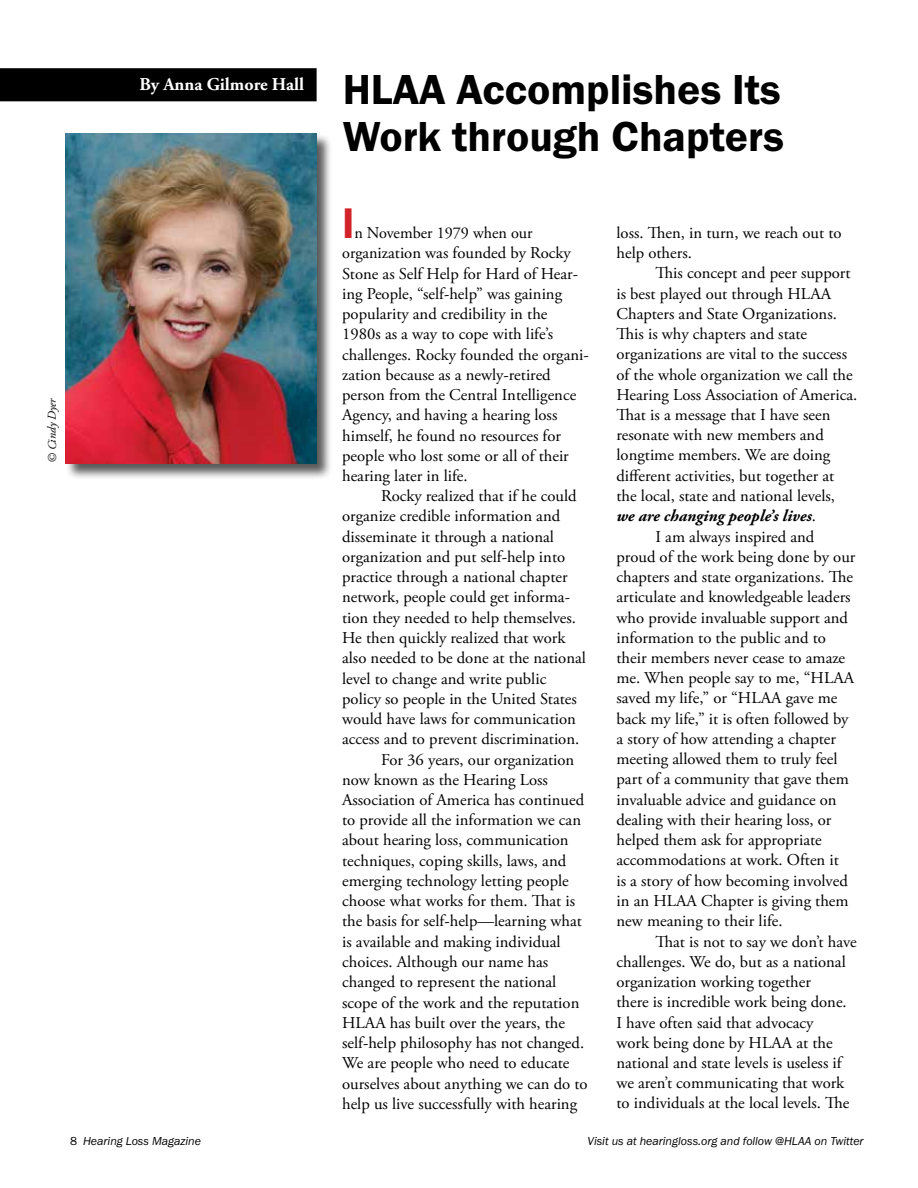
<style>
.page{position:relative;width:918px;height:1188px;background:#fff}
.page>*{position:absolute;margin:0;border:0;box-sizing:border-box;transform-origin:0 0}
.t1{font:600 44.4px "Franklin Gothic FS";color:#d2232a;scale:.96 1}
.t2{font:600 43.5px/46.5px "Franklin Gothic FS";color:#000}
.t3{font:700 18px "Adobe Garamond Pro";color:#fff}
.t4{font:16.5px/20.2px "Adobe Garamond Pro";color:#000}
.t5{font:italic 700 16.5px "Adobe Garamond Pro";color:#000}
.t6{font:italic 12px "Franklin Gothic FS";color:#000}
.t7{font:italic 12px "Adobe Garamond Pro";color:#000}
.s1{font-weight:400;font-style:normal}
.s2{font-style:normal}
</style>
<div class="page">
<div style="left:65px;top:133px;width:268px;height:347px;background:#000;opacity:.65"></div>
<img style="left:66px;top:133px;width:251px;height:331px">
<div style="left:0;top:68px;width:317px;height:33px;background:#000"></div>
<p class="t3" style="left:140px;top:74px;width:166px">By Anna Gilmore Hall</p>
<h2 class="t2" style="left:343px;top:67px;width:443px">HLAA Accomplishes Its<br>Work through Chapters</h2>
<p class="t7" style="left:45px;top:463px;width:67px;rotate:-90deg">© Cindy Dyer</p>
<h1 class="t1" style="left:342px;top:198px;width:14px">I</h1>
<p class="t4" style="left:342px;top:223px;width:248px;text-indent:12px">n November 1979 when our organization was founded by Rocky Stone as Self Help for Hard of Hear&shy;ing People, “self-help” was gaining popularity and credibility in the 1980s as a way to cope with life’s challenges. Rocky founded the organi&shy;zation because as a newly-retired person from the Central Intelligence Agency, and having a hearing loss himself, he found no resources for people who lost some or all of their hearing later in life.</p>
<p class="t4" style="left:381px;top:486px;width:197px">Rocky realized that if he could</p>
<p class="t4" style="left:342px;top:507px;width:220px">organize credible information and</p>
<p class="t4" style="left:342px;top:527px;width:213px">disseminate it through a national</p>
<p class="t4" style="left:342px;top:547px;width:225px">organization and put self-help into</p>
<p class="t4" style="left:342px;top:567px;width:227px">practice through a national chapter</p>
<p class="t4" style="left:342px;top:588px;width:229px">network, people could get informa-</p>
<p class="t4" style="left:342px;top:608px;width:235px">tion they needed to help themselves.</p>
<p class="t4" style="left:342px;top:628px;width:225px">He then quickly realized that work</p>
<p class="t4" style="left:342px;top:649px;width:245px">also needed to be done at the national</p>
<p class="t4" style="left:342px;top:669px;width:206px">level to change and write public</p>
<p class="t4" style="left:342px;top:689px;width:236px">policy so people in the United States</p>
<p class="t4" style="left:342px;top:709px;width:235px">would have laws for communication</p>
<p class="t4" style="left:342px;top:729px;width:239px">access and to prevent discrimination.</p>
<p class="t4" style="left:381px;top:750px;width:195px">For 36 years, our organization</p>
<p class="t4" style="left:342px;top:770px;width:207px">now known as the Hearing Loss</p>
<p class="t4" style="left:342px;top:790px;width:244px">Association of America has continued</p>
<p class="t4" style="left:342px;top:810px;width:240px">to provide all the information we can</p>
<p class="t4" style="left:342px;top:831px;width:228px">about hearing loss, communication</p>
<p class="t4" style="left:342px;top:851px;width:226px">techniques, coping skills, laws, and</p>
<p class="t4" style="left:342px;top:871px;width:228px">emerging technology letting people</p>
<p class="t4" style="left:342px;top:891px;width:235px">choose what works for them. That is</p>
<p class="t4" style="left:342px;top:912px;width:241px">the basis for self-help—learning what</p>
<p class="t4" style="left:342px;top:932px;width:220px">is available and making individual</p>
<p class="t4" style="left:342px;top:952px;width:208px">choices. Although our name has</p>
<p class="t4" style="left:342px;top:972px;width:216px">changed to represent the national</p>
<p class="t4" style="left:342px;top:993px;width:239px">scope of the work and the reputation</p>
<p class="t4" style="left:342px;top:1013px;width:224px">HLAA has built over the years, the</p>
<p class="t4" style="left:342px;top:1033px;width:244px">self-help philosophy has not changed.</p>
<p class="t4" style="left:342px;top:1053px;width:229px">We are people who need to educate</p>
<p class="t4" style="left:342px;top:1074px;width:247px">ourselves about anything we can do to</p>
<p class="t4" style="left:342px;top:1094px;width:236px">help us live successfully with hearing</p>
<p class="t4" style="left:616px;top:223px;width:227px">loss. Then, in turn, we reach out to help others.</p>
<p class="t4" style="left:655px;top:264px;width:197px">This concept and peer support</p>
<p class="t4" style="left:616px;top:284px;width:216px">is best played out through HLAA</p>
<p class="t4" style="left:616px;top:304px;width:222px">Chapters and State Organizations.</p>
<p class="t4" style="left:616px;top:324px;width:192px">This is why chapters and state</p>
<p class="t4" style="left:616px;top:344px;width:232px">organizations are vital to the success</p>
<p class="t4" style="left:616px;top:365px;width:238px">of the whole organization we call the</p>
<p class="t4" style="left:616px;top:385px;width:242px">Hearing Loss Association of America.</p>
<p class="t4" style="left:616px;top:405px;width:215px">That is a message that I have seen</p>
<p class="t4" style="left:616px;top:425px;width:209px">resonate with new members and</p>
<p class="t4" style="left:616px;top:446px;width:215px">longtime members. We are doing</p>
<p class="t4" style="left:616px;top:466px;width:219px">different activities, but together at</p>
<p class="t4" style="left:616px;top:486px;width:220px">the local, state and national levels,</p>
<p class="t5" style="left:616px;top:507px;width:201px">we are changing people’s lives<span class="s1">.</span></p>
<p class="t4" style="left:655px;top:527px;width:160px">I am always inspired and</p>
<p class="t4" style="left:616px;top:547px;width:240px">proud of the work being done by our</p>
<p class="t4" style="left:616px;top:567px;width:238px">chapters and state organizations. The</p>
<p class="t4" style="left:616px;top:588px;width:236px">articulate and knowledgeable leaders</p>
<p class="t4" style="left:616px;top:608px;width:233px">who provide invaluable support and</p>
<p class="t4" style="left:616px;top:628px;width:211px">information to the public and to</p>
<p class="t4" style="left:616px;top:648px;width:230px">their members never cease to amaze</p>
<p class="t4" style="left:616px;top:668px;width:239px">me. When people say to me, “HLAA</p>
<p class="t4" style="left:616px;top:689px;width:222px">saved my life,” or “HLAA gave me</p>
<p class="t4" style="left:616px;top:709px;width:234px">back my life,” it is often followed by</p>
<p class="t4" style="left:616px;top:729px;width:221px">a story of how attending a chapter</p>
<p class="t4" style="left:616px;top:749px;width:223px">meeting allowed them to truly feel</p>
<p class="t4" style="left:616px;top:770px;width:234px">part of a community that gave them</p>
<p class="t4" style="left:616px;top:790px;width:222px">invaluable advice and guidance on</p>
<p class="t4" style="left:616px;top:810px;width:217px">dealing with their hearing loss, or</p>
<p class="t4" style="left:616px;top:830px;width:207px">helped them ask for appropriate</p>
<p class="t4" style="left:616px;top:851px;width:224px">accommodations at work. Often it</p>
<p class="t4" style="left:616px;top:871px;width:233px">is a story of how becoming involved</p>
<p class="t4" style="left:616px;top:891px;width:234px">in an HLAA Chapter is giving them</p>
<p class="t4" style="left:616px;top:912px;width:168px">new meaning to their life.</p>
<p class="t4" style="left:655px;top:932px;width:203px">That is not to say we don’t have</p>
<p class="t4" style="left:616px;top:952px;width:231px">challenges. We do, but as a national</p>
<p class="t4" style="left:616px;top:972px;width:196px">organization working together</p>
<p class="t4" style="left:616px;top:992px;width:232px">there is incredible work being done.</p>
<p class="t4" style="left:616px;top:1013px;width:199px">I have often said that advocacy</p>
<p class="t4" style="left:616px;top:1033px;width:218px">work being done by HLAA at the</p>
<p class="t4" style="left:616px;top:1053px;width:227px">national and state levels is useless if</p>
<p class="t4" style="left:616px;top:1073px;width:229px">we aren’t communicating that work</p>
<p class="t4" style="left:616px;top:1094px;width:235px">to individuals at the local levels. The</p>
<p class="t6" style="left:70px;top:1135px;width:132px"><span class="s2">8</span> Hearing Loss Magazine</p>
<p class="t6" style="left:588px;top:1135px;width:277px">Visit us at hearingloss.org and follow @HLAA on Twitter</p>
</div>
